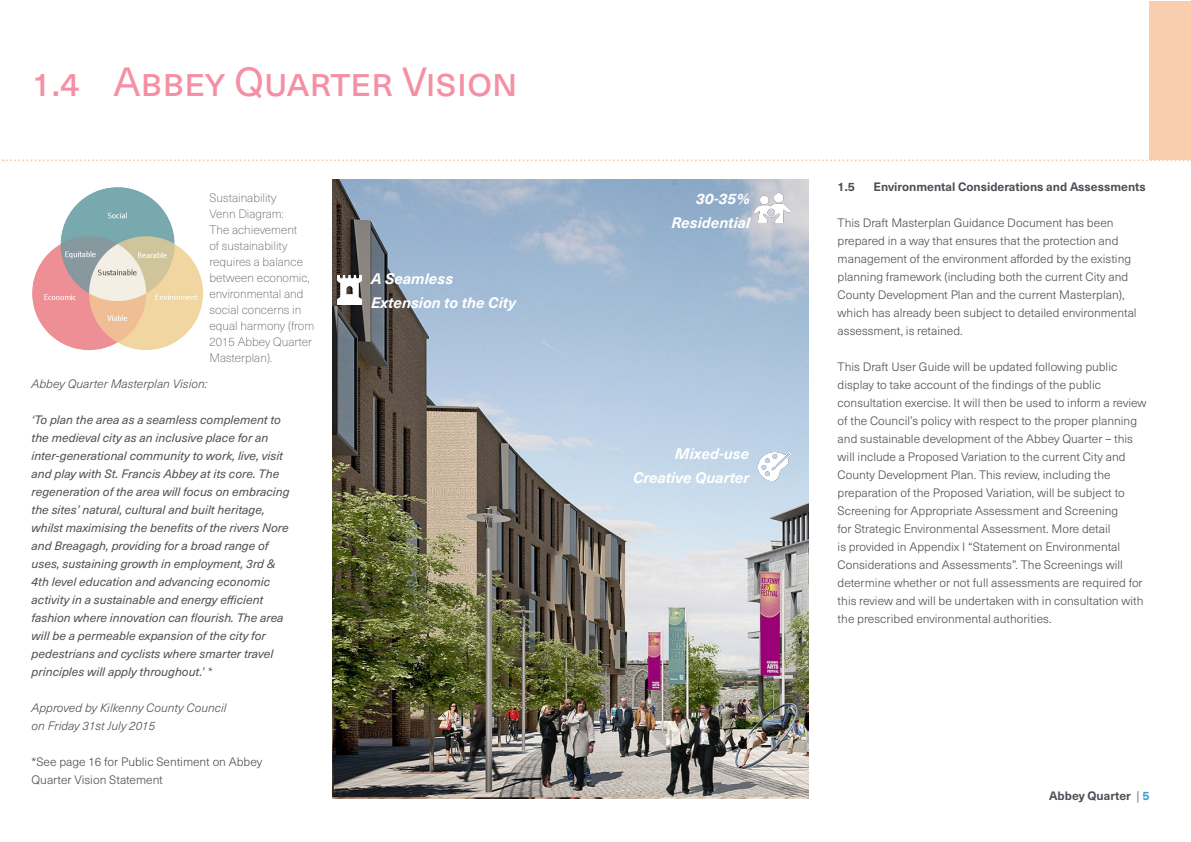
<style>
.page{position:relative;width:1191px;height:842px;background:#fff}
.page>*{position:absolute;margin:0;border:0;box-sizing:border-box;transform-origin:0 0}
.OMP_Headings_-_Chapter_B{font:40px "Neue Haas Unica W1 G";color:#f58fa3}
.OMP_Body_of_text_-_Left_aligned{font:italic 700 15px/24px "Neue Haas Unica W1 G";color:#fff;text-align:right}
.OMP_Body_of_text_-_Left_aligned-2{font:300 12px/18px "Neue Haas Unica W1 G";color:#4f4e56}
.OMP_Body_of_text_-_Left_aligned-3{font:italic 12px/18px "Neue Haas Unica W1 G";color:#4f4e56}
.OMP_Body_of_text_-_Left_aligned-4{font:100 12px/16px "Neue Haas Unica W1 G";color:#4f4e56}
.OMP_Body_of_text_-_Left_aligned-5{font:italic 300 12px "Neue Haas Unica W1 G";color:#4f4e56}
.OMP_Body_of_text_-_Left_aligned-6{font:700 12px "Neue Haas Unica W1 G";color:#4f4e56}
.s1{font-weight:300}
.s2{color:#419bd2}
</style>
<div class="page">
<div style="left:1149px;top:1px;width:42px;height:158px;background:#f9cdad"></div>
<svg style="left:3px;top:159px;width:1188px;height:2px"></svg>
<img style="left:332px;top:179px;width:476px;height:619px">
<img style="left:759px;top:452px;width:32px;height:28px">
<img style="left:338px;top:275px;width:23px;height:30px">
<img style="left:755px;top:194px;width:34px;height:28px">
<img style="left:32px;top:187px;width:171px;height:163px">
<p class="OMP_Headings_-_Chapter_B" style="left:32px;top:52px;width:487px">1.4 Abbey Quarter Vision</p>
<p class="OMP_Body_of_text_-_Left_aligned-4" style="left:209px;top:189px;width:106px">Sustainability<br>Venn Diagram:<br>The achievement<br>of sustainability requires a balance between economic, environmental and social concerns in equal harmony (from<br>2015 Abbey Quarter<br>Masterplan).</p>
<p class="OMP_Body_of_text_-_Left_aligned-5" style="left:32px;top:375px;width:177px">Abbey Quarter Masterplan Vision:</p>
<p class="OMP_Body_of_text_-_Left_aligned-3" style="left:32px;top:410px;width:259px">‘To plan the area as a seamless complement to the medieval city as an inclusive place for an inter-generational community to work, live, visit and play with St. Francis Abbey at its core. The regeneration of the area will focus on embracing the sites’ natural, cultural and built heritage, whilst maximising the benefits of the rivers Nore and Breagagh, providing for a broad range of uses, sustaining growth in employment, 3rd &amp; 4th level education and advancing economic activity in a sustainable and energy efficient fashion where innovation can flourish. The area will be a permeable expansion of the city for pedestrians and cyclists where smarter travel principles will apply throughout.’ <span class="s1">*</span></p>
<p class="OMP_Body_of_text_-_Left_aligned-5" style="left:32px;top:699px;width:196px">Approved by Kilkenny County Council</p>
<p class="OMP_Body_of_text_-_Left_aligned-5" style="left:32px;top:717px;width:125px">on Friday 31st July 2015</p>
<p class="OMP_Body_of_text_-_Left_aligned-2" style="left:32px;top:752px;width:232px">*See page 16 for Public Sentiment on Abbey<br>Quarter Vision Statement</p>
<p class="OMP_Body_of_text_-_Left_aligned" style="left:371px;top:266px;width:146px;text-align:left">A Seamless<br>Extension to the City</p>
<p class="OMP_Body_of_text_-_Left_aligned" style="left:671px;top:185px;width:80px">30-35%<br>Residential</p>
<p class="OMP_Body_of_text_-_Left_aligned" style="left:633px;top:440px;width:118px">Mixed-use<br>Creative Quarter</p>
<p class="OMP_Body_of_text_-_Left_aligned-6" style="left:837px;top:177px;width:19px">1.5</p>
<p class="OMP_Body_of_text_-_Left_aligned-6" style="left:873px;top:177px;width:274px">Environmental Considerations and Assessments</p>
<p class="OMP_Body_of_text_-_Left_aligned-2" style="left:837px;top:213px;width:300px">This Draft Masterplan Guidance Document has been prepared in a way that ensures that the protection and management of the environment afforded by the existing planning framework (including both the current City and County Development Plan and the current Masterplan), which has already been subject to detailed environmental assessment, is retained.</p>
<p class="OMP_Body_of_text_-_Left_aligned-2" style="left:837px;top:357px;width:310px">This Draft User Guide will be updated following public display to take account of the findings of the public consultation exercise. It will then be used to inform a review of the Council’s policy with respect to the proper planning and sustainable development of the Abbey Quarter – this will include a Proposed Variation to the current City and County Development Plan. This review, including the preparation of the Proposed Variation, will be subject to Screening for Appropriate Assessment and Screening<br>for Strategic Environmental Assessment. More detail<br>is provided in Appendix I “Statement on Environmental Considerations and Assessments”. The Screenings will determine whether or not full assessments are required for this review and will be undertaken with in consultation with the prescribed environmental authorities.</p>
<p class="OMP_Body_of_text_-_Left_aligned-6" style="left:1049px;top:787px;width:102px">Abbey Quarter <span class="s1">|</span> <span class="s2">5</span></p>
</div>
